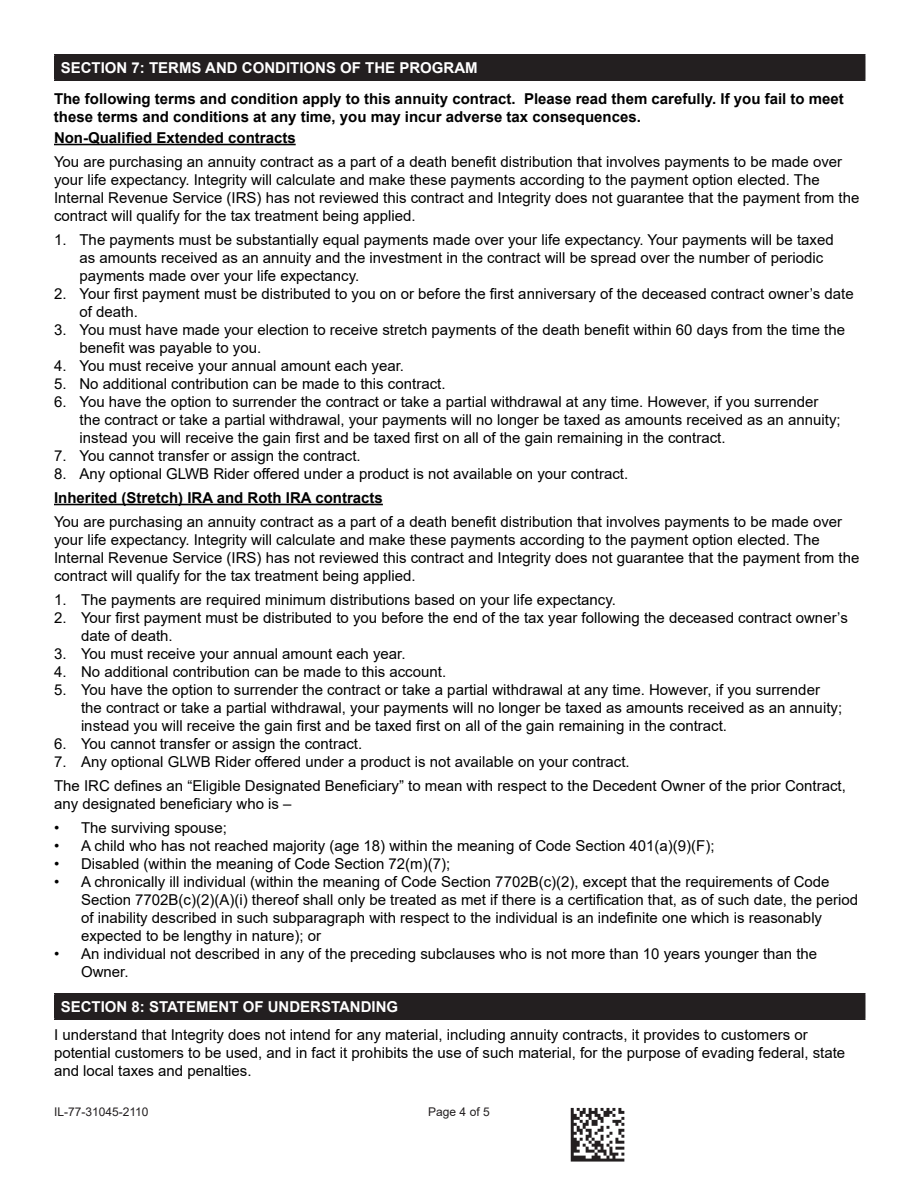
<style>
.page{position:relative;width:918px;height:1188px;background:#fff}
.page>*{position:absolute;margin:0;border:0;box-sizing:border-box;transform-origin:0 0}
.t1{font:15px/18px "Arial";color:#000}
.t2{font:700 15px/18px "Arial";color:#000}
.t3{font:700 15px "Arial";color:#fff}
.t4{font:12px "Arial";color:#231f20}
</style>
<div class="page">
<div style="left:55px;top:55px;width:810px;height:25px;background:#231f20"></div>
<hr style="left:54px;top:54px;width:812px;height:2px;background:#231f20">
<hr style="left:54px;top:56px;width:2px;height:24px;background:#231f20">
<hr style="left:864px;top:56px;width:2px;height:24px;background:#231f20">
<hr style="left:54px;top:80px;width:812px;height:1px;background:#231f20">
<hr style="left:54px;top:144px;width:242px;height:1px;background:#000">
<hr style="left:54px;top:504px;width:329px;height:1px;background:#000">
<svg style="left:571px;top:1108px;width:53px;height:54px"></svg>
<div style="left:55px;top:994px;width:810px;height:25px;background:#231f20"></div>
<hr style="left:54px;top:993px;width:812px;height:1px;background:#231f20">
<hr style="left:54px;top:994px;width:2px;height:24px;background:#231f20">
<hr style="left:864px;top:994px;width:2px;height:24px;background:#231f20">
<hr style="left:54px;top:1018px;width:812px;height:2px;background:#231f20">
<p class="t3" style="left:61px;top:57px;width:418px">SECTION 7: TERMS AND CONDITIONS OF THE PROGRAM</p>
<p class="t2" style="left:54px;top:90px;width:791px">The following terms and condition apply to this annuity contract. Please read them carefully. If you fail to meet these terms and conditions at any time, you may incur adverse tax consequences.</p>
<p class="t2" style="left:54px;top:129px;width:243px">Non-Qualified Extended contracts</p>
<p class="t1" style="left:54px;top:153px;width:807px">You are purchasing an annuity contract as a part of a death benefit distribution that involves payments to be made over your life expectancy. Integrity will calculate and make these payments according to the payment option elected. The Internal Revenue Service (IRS) has not reviewed this contract and Integrity does not guarantee that the payment from the contract will qualify for the tax treatment being applied.</p>
<p class="t1" style="left:80px;top:231px;width:756px;text-indent:-26px">1. The payments must be substantially equal payments made over your life expectancy. Your payments will be taxed as amounts received as an annuity and the investment in the contract will be spread over the number of periodic payments made over your life expectancy.</p>
<p class="t1" style="left:80px;top:285px;width:776px;text-indent:-26px">2. Your first payment must be distributed to you on or before the first anniversary of the deceased contract owner’s date of death.</p>
<p class="t1" style="left:80px;top:321px;width:767px;text-indent:-26px">3. You must have made your election to receive stretch payments of the death benefit within 60 days from the time the benefit was payable to you.</p>
<p class="t1" style="left:54px;top:357px;width:352px">4. You must receive your annual amount each year.</p>
<p class="t1" style="left:54px;top:375px;width:393px">5. No additional contribution can be made to this contract.</p>
<p class="t1" style="left:80px;top:393px;width:763px;text-indent:-26px">6. You have the option to surrender the contract or take a partial withdrawal at any time. However, if you surrender the contract or take a partial withdrawal, your payments will no longer be taxed as amounts received as an annuity; instead you will receive the gain first and be taxed first on all of the gain remaining in the contract.</p>
<p class="t1" style="left:54px;top:447px;width:308px">7. You cannot transfer or assign the contract.</p>
<p class="t1" style="left:54px;top:465px;width:576px">8. Any optional GLWB Rider offered under a product is not available on your contract.</p>
<p class="t2" style="left:54px;top:489px;width:330px">Inherited (Stretch) IRA and Roth IRA contracts</p>
<p class="t1" style="left:54px;top:513px;width:807px">You are purchasing an annuity contract as a part of a death benefit distribution that involves payments to be made over your life expectancy. Integrity will calculate and make these payments according to the payment option elected. The Internal Revenue Service (IRS) has not reviewed this contract and Integrity does not guarantee that the payment from the contract will qualify for the tax treatment being applied.</p>
<p class="t1" style="left:54px;top:591px;width:563px">1. The payments are required minimum distributions based on your life expectancy.</p>
<p class="t1" style="left:81px;top:609px;width:768px;text-indent:-27px">2. Your first payment must be distributed to you before the end of the tax year following the deceased contract owner’s date of death.</p>
<p class="t1" style="left:54px;top:645px;width:353px">3. You must receive your annual amount each year.</p>
<p class="t1" style="left:54px;top:663px;width:394px">4. No additional contribution can be made to this account.</p>
<p class="t1" style="left:81px;top:681px;width:763px;text-indent:-27px">5. You have the option to surrender the contract or take a partial withdrawal at any time. However, if you surrender the contract or take a partial withdrawal, your payments will no longer be taxed as amounts received as an annuity; instead you will receive the gain first and be taxed first on all of the gain remaining in the contract.</p>
<p class="t1" style="left:54px;top:735px;width:310px">6. You cannot transfer or assign the contract.</p>
<p class="t1" style="left:54px;top:750px;width:793px;line-height:24px">7. Any optional GLWB Rider offered under a product is not available on your contract.<br>The IRC defines an “Eligible Designated Beneficiary” to mean with respect to the Decedent Owner of the prior Contract,</p>
<p class="t1" style="left:54px;top:795px;width:239px">any designated beneficiary who is –</p>
<p class="t1" style="left:54px;top:819px;width:174px">• The surviving spouse;</p>
<p class="t1" style="left:54px;top:837px;width:662px">• A child who has not reached majority (age 18) within the meaning of Code Section 401(a)(9)(F);</p>
<p class="t1" style="left:54px;top:855px;width:398px">• Disabled (within the meaning of Code Section 72(m)(7);</p>
<p class="t1" style="left:81px;top:873px;width:779px;text-indent:-27px">• A chronically ill individual (within the meaning of Code Section 7702B(c)(2), except that the requirements of Code Section 7702B(c)(2)(A)(i) thereof shall only be treated as met if there is a certification that, as of such date, the period of inability described in such subparagraph with respect to the individual is an indefinite one which is reasonably expected to be lengthy in nature); or</p>
<p class="t1" style="left:81px;top:945px;width:738px;text-indent:-27px">• An individual not described in any of the preceding subclauses who is not more than 10 years younger than the<br>Owner.</p>
<p class="t3" style="left:61px;top:996px;width:339px">SECTION 8: STATEMENT OF UNDERSTANDING</p>
<p class="t1" style="left:54px;top:1026px;width:793px">I understand that Integrity does not intend for any material, including annuity contracts, it provides to customers or potential customers to be used, and in fact it prohibits the use of such material, for the purpose of evading federal, state and local taxes and penalties.</p>
<p class="t4" style="left:54px;top:1104px;width:96px">IL-77-31045-2110</p>
<p class="t4" style="left:428px;top:1104px;width:63px">Page 4 of 5</p>
</div>
